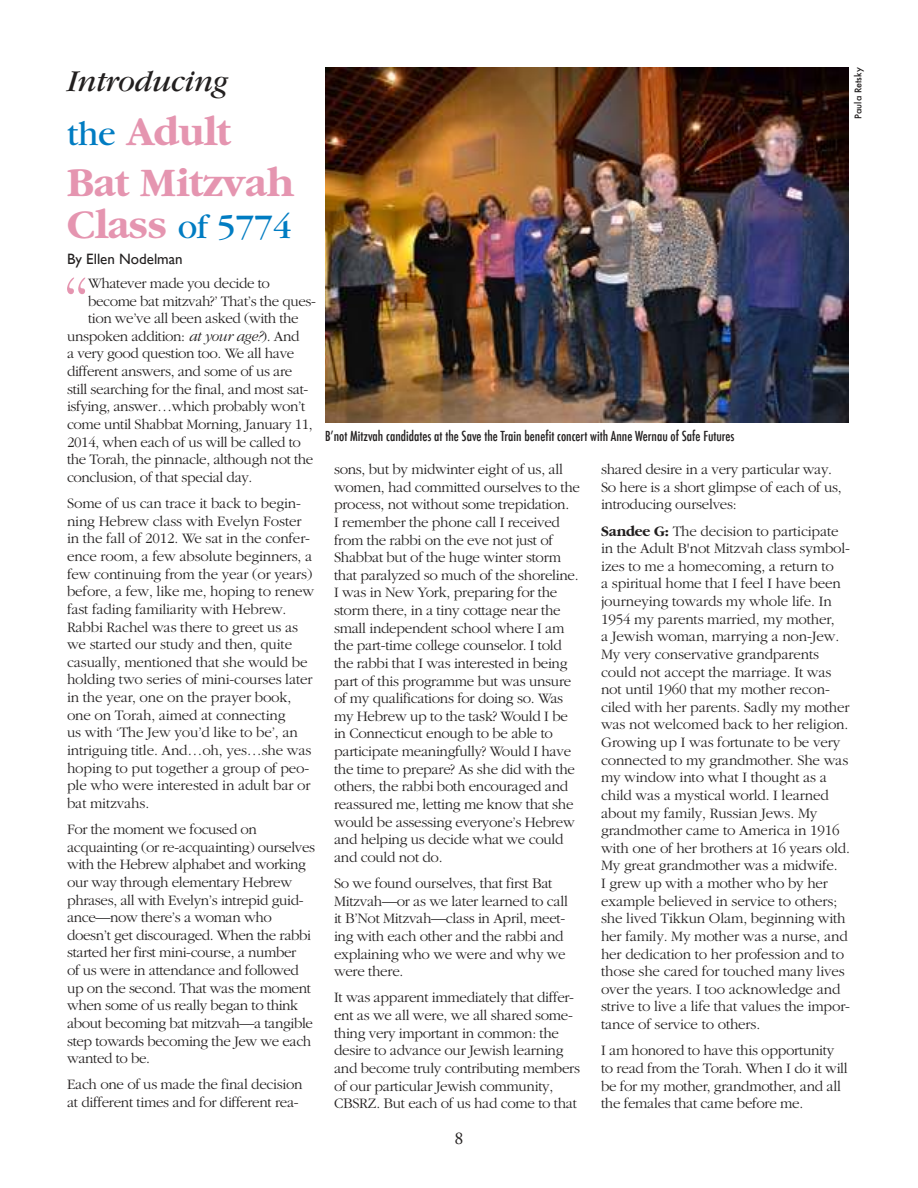
<style>
.page{position:relative;width:918px;height:1188px;background:#fff}
.page>*{position:absolute;margin:0;border:0;box-sizing:border-box;transform-origin:0 0}
.t1{font:300 71.55px "Garamond";color:#e595b0}
.t2{font:700 42px/50.7px "Garamond";letter-spacing:-.01em;color:#e595b0}
.t3{font:36px "Garamond";letter-spacing:-.01em;color:#007cc2}
.t4{font:italic 31.5px "Garamond";letter-spacing:-.01em;color:#221f1f}
.t5{font:18px "Adobe Garamond Pro";color:#221f1f}
.t6{font:300 15px/17.7px "Garamond";letter-spacing:-.02em;color:#221f1f}
.t7{font:15px "Gill Sans";color:#221f1f}
.t8{font:500 condensed 13.5px "Futura";color:#221f1f}
.t9{font:500 9px "Futura";color:#221f1f}
.s1{font-weight:400;font-size:36px;color:#007cc2}
.s2{font-weight:700;font-size:42px;color:#e595b0}
.s3{font-style:italic}
.s4{font-weight:700}
</style>
<div class="page">
<img style="left:325px;top:68px;width:524px;height:354px">
<h3 class="t4" style="left:67px;top:70px;width:163px">Introducing</h3>
<h2 class="t2" style="left:67px;top:110px;width:228px"><span class="s1">the</span> Adult<br>Bat Mitzvah</h2>
<h3 class="t3" style="left:67px;top:204px;width:227px"><span class="s2">Class</span> of 5774</h3>
<p class="t7" style="left:67px;top:252px;width:117px">By Ellen Nodelman</p>
<h1 class="t1" style="left:63px;top:270px;width:29px">“</h1>
<p class="t6" style="left:88px;top:275px;width:183px">Whatever made you decide to</p>
<p class="t6" style="left:88px;top:293px;width:229px">become bat mitzvah?’ That’s the ques-</p>
<p class="t6" style="left:88px;top:311px;width:212px">tion we’ve all been asked (with the</p>
<p class="t6" style="left:67px;top:328px;width:234px">unspoken addition: <span class="s3">at your age?</span>). And</p>
<p class="t6" style="left:67px;top:346px;width:229px">a very good question too. We all have</p>
<p class="t6" style="left:67px;top:363px;width:227px">different answers, and some of us are</p>
<p class="t6" style="left:67px;top:381px;width:243px">still searching for the final, and most sat-</p>
<p class="t6" style="left:67px;top:399px;width:240px">isfying, answer…which probably won’t</p>
<p class="t6" style="left:67px;top:416px;width:247px">come until Shabbat Morning, January 11,</p>
<p class="t6" style="left:67px;top:434px;width:235px">2014, when each of us will be called to</p>
<p class="t6" style="left:67px;top:452px;width:248px">the Torah, the pinnacle, although not the</p>
<p class="t6" style="left:67px;top:469px;width:187px">conclusion, of that special day.</p>
<p class="t6" style="left:67px;top:496px;width:249px">Some of us can trace it back to begin&shy;ning Hebrew class with Evelyn Foster in the fall of 2012. We sat in the confer&shy;ence room, a few absolute beginners, a few continuing from the year (or years) before, a few, like me, hoping to renew fast fading familiarity with Hebrew.<br>Rabbi Rachel was there to greet us as we started our study and then, quite casually, mentioned that she would be holding two series of mini-courses later in the year, one on the prayer book, one on Torah, aimed at connecting<br>us with ‘The Jew you’d like to be’, an intriguing title. And…oh, yes…she was hoping to put together a group of peo&shy;ple who were interested in adult bar or bat mitzvahs.</p>
<p class="t6" style="left:67px;top:821px;width:250px">For the moment we focused on acquainting (or re-acquainting) ourselves with the Hebrew alphabet and working our way through elementary Hebrew phrases, all with Evelyn’s intrepid guid&shy;ance—now there’s a woman who doesn’t get discouraged. When the rabbi started her first mini-course, a number<br>of us were in attendance and followed up on the second. That was the moment when some of us really began to think about becoming bat mitzvah—a tangible step towards becoming the Jew we each wanted to be.</p>
<p class="t6" style="left:67px;top:1077px;width:237px">Each one of us made the final decision at different times and for different rea-</p>
<p class="t9" style="left:854px;top:119px;width:53px;rotate:-90deg">Paula Retsky</p>
<p class="t8" style="left:325px;top:427px;width:411px">B’not Mitzvah candidates at the Save the Train benefit concert with Anne Wernau of Safe Futures</p>
<p class="t6" style="left:334px;top:461px;width:248px">sons, but by midwinter eight of us, all women, had committed ourselves to the process, not without some trepidation.<br>I remember the phone call I received from the rabbi on the eve not just of Shabbat but of the huge winter storm that paralyzed so much of the shoreline.<br>I was in New York, preparing for the storm there, in a tiny cottage near the small independent school where I am the part-time college counselor. I told the rabbi that I was interested in being part of this programme but was unsure of my qualifications for doing so. Was my Hebrew up to the task? Would I be in Connecticut enough to be able to participate meaningfully? Would I have the time to prepare? As she did with the others, the rabbi both encouraged and reassured me, letting me know that she would be assessing everyone’s Hebrew and helping us decide what we could and could not do.</p>
<p class="t6" style="left:334px;top:875px;width:235px">So we found ourselves, that first Bat<br>Mitzvah—or as we later learned to call it B’Not Mitzvah—class in April, meet&shy;ing with each other and the rabbi and explaining who we were and why we were there.</p>
<p class="t6" style="left:334px;top:990px;width:248px">It was apparent immediately that differ&shy;ent as we all were, we all shared some&shy;thing very important in common: the desire to advance our Jewish learning and become truly contributing members of our particular Jewish community, CBSRZ. But each of us had come to that</p>
<p class="t5" style="left:454px;top:1127px;width:10px">8</p>
<p class="t6" style="left:601px;top:461px;width:242px">shared desire in a very particular way.<br>So here is a short glimpse of each of us, introducing ourselves:</p>
<p class="t6" style="left:601px;top:523px;width:251px"><span class="s4">Sandee G:</span> The decision to participate in the Adult B'not Mitzvah class symbol&shy;izes to me a homecoming, a return to<br>a spiritual home that I feel I have been journeying towards my whole life. In 1954 my parents married, my mother,<br>a Jewish woman, marrying a non-Jew.<br>My very conservative grandparents could not accept the marriage. It was not until 1960 that my mother recon&shy;ciled with her parents. Sadly my mother was not welcomed back to her religion.<br>Growing up I was fortunate to be very connected to my grandmother. She was my window into what I thought as a child was a mystical world. I learned about my family, Russian Jews. My grandmother came to America in 1916 with one of her brothers at 16 years old.<br>My great grandmother was a midwife.<br>I grew up with a mother who by her example believed in service to others; she lived Tikkun Olam, beginning with her family. My mother was a nurse, and her dedication to her profession and to those she cared for touched many lives over the years. I too acknowledge and strive to live a life that values the impor&shy;tance of service to others.</p>
<p class="t6" style="left:601px;top:1043px;width:248px">I am honored to have this opportunity to read from the Torah. When I do it will be for my mother, grandmother, and all the females that came before me.</p>
</div>
